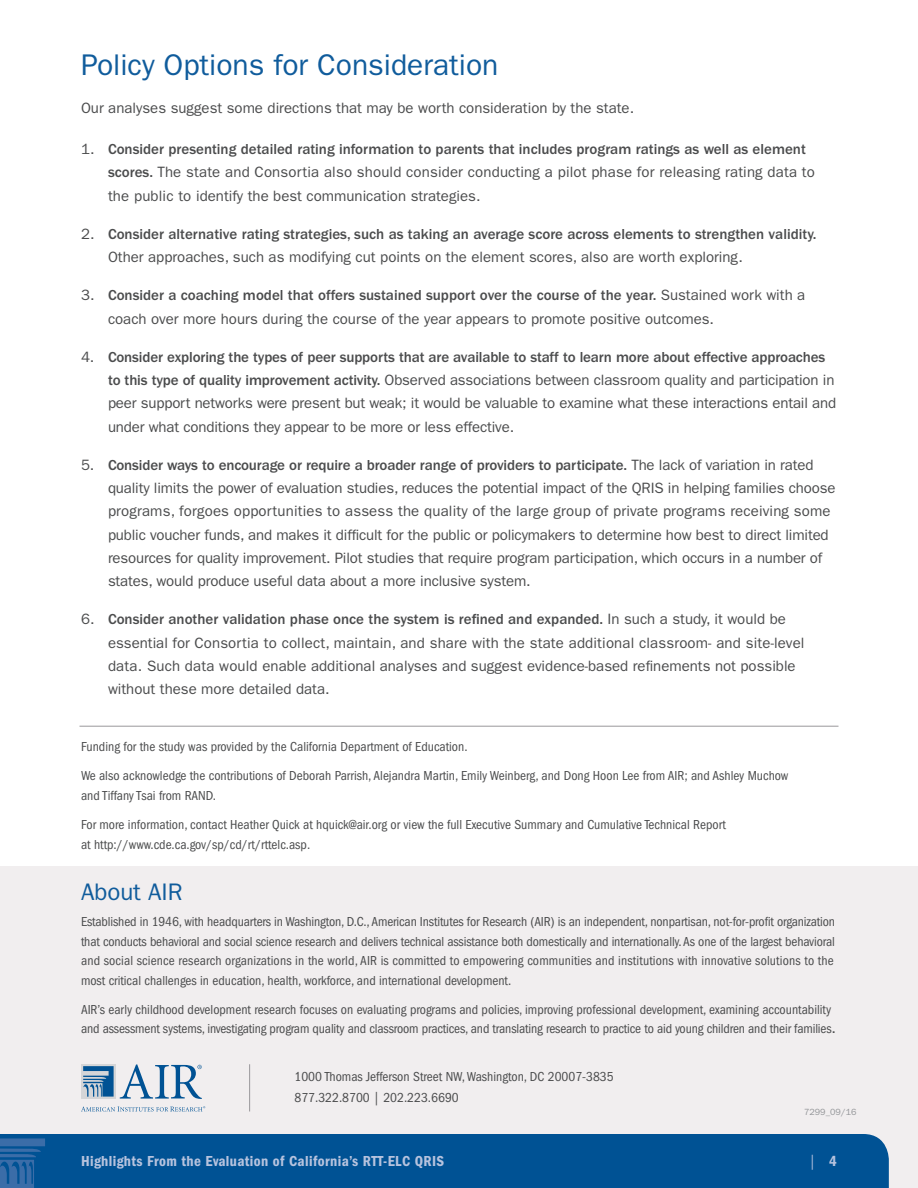
<style>
.page{position:relative;width:918px;height:1188px;background:#fff}
.page>*{position:absolute;margin:0;border:0;box-sizing:border-box;transform-origin:0 0}
.t1{font:30px "ITC Franklin Gothic Std";color:#105c9c}
.t2{font:24px "ITC Franklin Gothic Std";color:#105c9c}
.t3{font:15px/23.2px "ITC Franklin Gothic Std";color:#4b4c4d}
.t4{font:500 15px/23.2px "ITC Franklin Gothic Std";color:#4b4c4d}
.t5{font:15px "ITC Franklin Gothic Std Dm Cd";letter-spacing:.025em;color:#b7c3de}
.t6{font:15px "ITC Franklin Gothic Std";color:#b7c3de}
.Paragraphs{font:condensed 13.5px/19.5px "ITC Franklin Gothic Std";color:#4b4c4d}
.t7{font:9px "ITC Franklin Gothic Std";color:#939598}
.s1{font-weight:500}
.s2{font-weight:400}
.s3{font-stretch:normal;font-size:15px}
.s4{font-family:"ITC Franklin Gothic Std Dm Cd"}
</style>
<div class="page">
<div style="left:0;top:866px;width:918px;height:322px;background:#f1eeef"></div>
<div style="left:0;top:1134px;width:889px;height:54px;background:#005294"></div>
<svg style="left:0;top:1138px;width:45px;height:50px;background:#22619f"></svg>
<hr style="left:80px;top:726px;width:758px;height:1px;background:#99989b">
<svg style="left:120px;top:1064px;width:82px;height:35px"></svg>
<div style="left:81px;top:1064px;width:35px;height:35px;background:#d4d5d7"></div>
<svg style="left:83px;top:1066px;width:31px;height:31px"></svg>
<svg style="left:81px;top:1106px;width:124px;height:6px"></svg>
<hr style="left:249px;top:1064px;width:1px;height:48px;background:#99989b">
<h1 class="t1" style="left:81px;top:47px;width:419px">Policy Options for Consideration</h1>
<p class="t3" style="left:81px;top:96px;width:555px">Our analyses suggest some directions that may be worth consideration by the state.</p>
<p class="t3" style="left:108px;top:137px;width:709px;text-indent:-27px">1. <span class="s1">Consider presenting detailed rating information to parents that includes program ratings as well as element scores.</span> The state and Consortia also should consider conducting a pilot phase for releasing rating data to the public to identify the best communication strategies.</p>
<p class="t4" style="left:108px;top:222px;width:710px;text-indent:-27px"><span class="s2">2.</span> Consider alternative rating strategies, such as taking an average score across elements to strengthen validity.<br><span class="s2">Other approaches, such as modifying cut points on the element scores, also are worth exploring.</span></p>
<p class="t3" style="left:108px;top:284px;width:699px;text-indent:-27px">3. <span class="s1">Consider a coaching model that offers sustained support over the course of the year.</span> Sustained work with a coach over more hours during the course of the year appears to promote positive outcomes.</p>
<p class="t3" style="left:108px;top:345px;width:730px;text-indent:-27px">4. <span class="s1">Consider exploring the types of peer supports that are available to staff to learn more about effective approaches to this type of quality improvement activity.</span> Observed associations between classroom quality and participation in peer support networks were present but weak; it would be valuable to examine what these interactions entail and under what conditions they appear to be more or less effective.</p>
<p class="t3" style="left:108px;top:453px;width:729px;text-indent:-27px">5. <span class="s1">Consider ways to encourage or require a broader range of providers to participate.</span> The lack of variation in rated quality limits the power of evaluation studies, reduces the potential impact of the QRIS in helping families choose programs, forgoes opportunities to assess the quality of the large group of private programs receiving some public voucher funds, and makes it difficult for the public or policymakers to determine how best to direct limited resources for quality improvement. Pilot studies that require program participation, which occurs in a number of states, would produce useful data about a more inclusive system.</p>
<p class="t3" style="left:108px;top:608px;width:698px;text-indent:-27px">6. <span class="s1">Consider another validation phase once the system is refined and expanded.</span> In such a study, it would be essential for Consortia to collect, maintain, and share with the state additional classroom- and site-level data. Such data would enable additional analyses and suggest evidence-based refinements not possible without these more detailed data.</p>
<p class="Paragraphs" style="left:81px;top:732px;width:709px;line-height:29.2px">Funding for the study was provided by the California Department of Education.<br>We also acknowledge the contributions of Deborah Parrish, Alejandra Martin, Emily Weinberg, and Dong Hoon Lee from AIR; and Ashley Muchow</p>
<p class="Paragraphs" style="left:81px;top:781px;width:646px;line-height:29.2px">and Tiffany Tsai from RAND.<br>For more information, contact Heather Quick at hquick@air.org or view the full Executive Summary and Cumulative Technical Report</p>
<p class="Paragraphs" style="left:81px;top:834px;width:231px">at http://www.cde.ca.gov/sp/cd/rt/rttelc.asp.</p>
<h2 class="t2" style="left:81px;top:878px;width:103px">About AIR</h2>
<p class="Paragraphs" style="left:81px;top:912px;width:756px;text-align:justify">Established in 1946, with headquarters in Washington, D.C., American Institutes for Research (AIR) is an independent, nonpartisan, not-for-profit organization that conducts behavioral and social science research and delivers technical assistance both domestically and internationally. As one of the largest behavioral and social science research organizations in the world, AIR is committed to empowering communities and institutions with innovative solutions to the most critical challenges in education, health, workforce, and international development.</p>
<p class="Paragraphs" style="left:81px;top:1000px;width:757px">AIR’s early childhood development research focuses on evaluating programs and policies, improving professional development, examining accountability and assessment systems, investigating program quality and classroom practices, and translating research to practice to aid young children and their families<span class="s3">.</span></p>
<p class="Paragraphs" style="left:294px;top:1066px;width:321px;line-height:21.3px">1000 Thomas Jefferson Street NW, Washington, DC 20007-3835<br>877.322.8700 | 202.223.6690</p>
<p class="t5" style="left:81px;top:1153px;width:365px">Highlights From the Evaluation of California’s RTT-ELC QRIS</p>
<p class="t7" style="left:804px;top:1107px;width:54px">7299_09/16</p>
<p class="t6" style="left:810px;top:1153px;width:28px">| <span class="s4">4</span></p>
</div>
